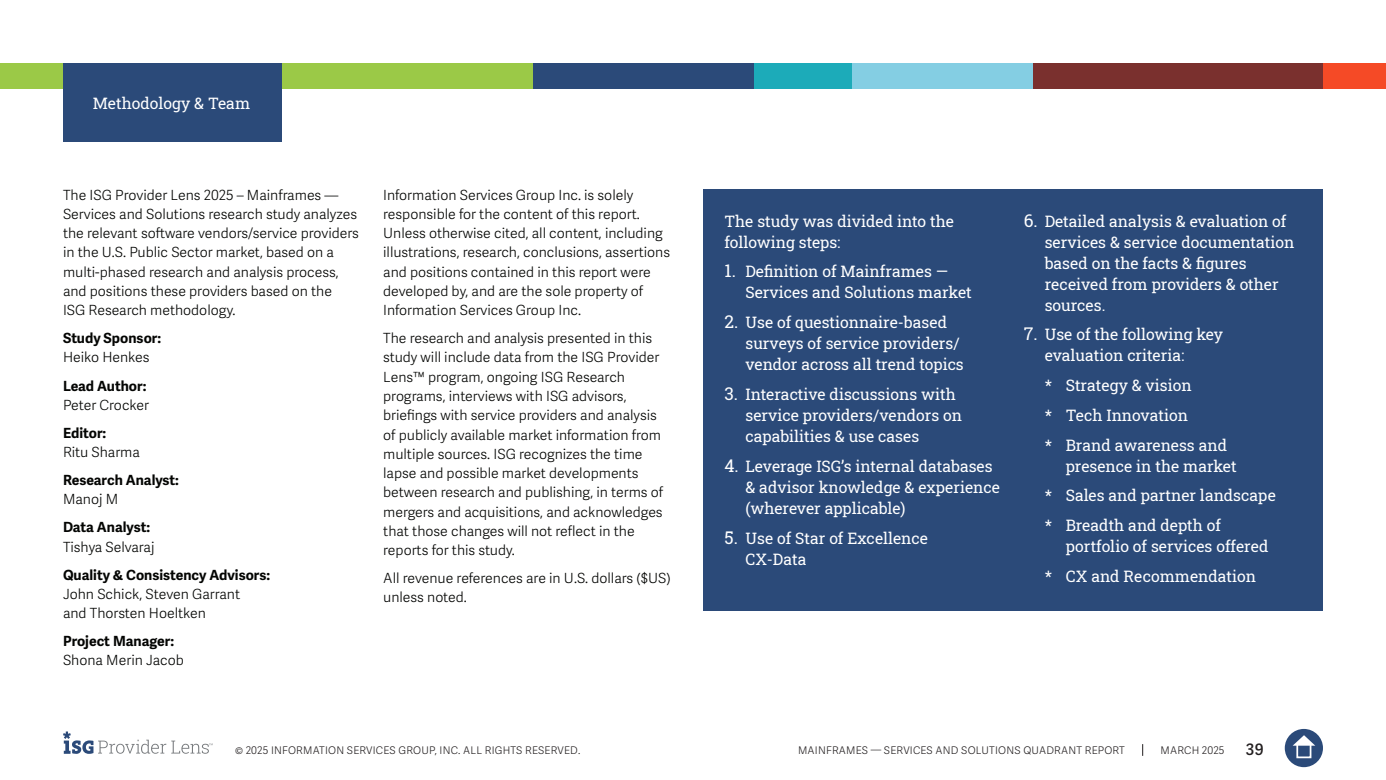
<style>
.page{position:relative;width:1386px;height:780px;background:#fff}
.page>*{position:absolute;margin:0;border:0;box-sizing:border-box;transform-origin:0 0}
.t1{font:15.75px/21px "Roboto Slab ISG P Regular";color:#fff}
.t2{font:600 15.75px "Adelle Sans";color:#231f20}
.t3{font:300 14px/19.2px "Adelle Sans";color:#040503}
.t4{font:700 14px/19.2px "Adelle Sans";color:#040503}
.t5{font:300 10.5px "Adelle Sans";letter-spacing:.02em;color:#231f20}
.s1{font-weight:300}
.s2{font-weight:700}
.s3{font-size:17.5px}
</style>
<div class="page">
<svg style="left:1142px;top:744px;width:1px;height:12px"></svg>
<div style="left:1285px;top:729px;width:38px;height:38px;background:#2b4a79;border-radius:50%"></div>
<svg style="left:1293px;top:735px;width:22px;height:10px"></svg>
<div style="left:1296px;top:743px;width:15px;height:15px;border:2px solid #fff"></div>
<svg style="left:63px;top:731px;width:150px;height:23px"></svg>
<div style="left:0;top:63px;width:533px;height:25px;background:#9bc947"></div>
<div style="left:533px;top:63px;width:223px;height:25px;background:#2b4a79"></div>
<div style="left:850px;top:63px;width:184px;height:25px;background:#84cee3"></div>
<div style="left:1323px;top:63px;width:63px;height:25px;background:#f54a26"></div>
<div style="left:1033px;top:63px;width:290px;height:25px;background:#7a302e"></div>
<div style="left:754px;top:63px;width:98px;height:25px;background:#1cabb9"></div>
<div style="left:63px;top:63px;width:218px;height:79px;background:#2b4a79"></div>
<div style="left:704px;top:189px;width:619px;height:421px;background:#2b4a79"></div>
<p class="t1" style="left:93px;top:92px;width:159px">Methodology &amp; Team</p>
<p class="t3" style="left:63px;top:185px;width:298px">The ISG Provider Lens 2025 – Mainframes — Services and Solutions research study analyzes the relevant software vendors/service providers in the U.S. Public Sector market, based on a multi-phased research and analysis process, and positions these providers based on the<br>ISG Research methodology.</p>
<p class="t4" style="left:63px;top:329px;width:100px">Study Sponsor:<br><span class="s1">Heiko Henkes</span></p>
<p class="t3" style="left:63px;top:376px;width:88px"><span class="s2">Lead Author:<br></span>Peter Crocker</p>
<p class="t3" style="left:63px;top:423px;width:78px"><span class="s2">Editor:<br></span>Ritu Sharma</p>
<p class="t4" style="left:63px;top:471px;width:118px">Research Analyst:<br><span class="s1">Manoj M</span></p>
<p class="t3" style="left:63px;top:518px;width:93px"><span class="s2">Data Analyst:<br></span>Tishya Selvaraj</p>
<p class="t3" style="left:63px;top:565px;width:209px"><span class="s2">Quality &amp; Consistency Advisors:<br></span>John Schick, Steven Garrant<br>and Thorsten Hoeltken</p>
<p class="t4" style="left:63px;top:632px;width:122px">Project Manager:<br><span class="s1">Shona Merin Jacob</span></p>
<p class="t3" style="left:383px;top:185px;width:288px">Information Services Group Inc. is solely responsible for the content of this report.<br>Unless otherwise cited, all content, including illustrations, research, conclusions, assertions and positions contained in this report were developed by, and are the sole property of Information Services Group Inc.</p>
<p class="t3" style="left:383px;top:329px;width:282px">The research and analysis presented in this study will include data from the ISG Provider Lens™ program, ongoing ISG Research programs, interviews with ISG advisors, briefings with service providers and analysis of publicly available market information from multiple sources. ISG recognizes the time lapse and possible market developments between research and publishing, in terms of mergers and acquisitions, and acknowledges that those changes will not reflect in the reports for this study.</p>
<p class="t3" style="left:383px;top:569px;width:289px">All revenue references are in U.S. dollars ($US) unless noted.</p>
<p class="t1" style="left:724px;top:210px;width:231px">The study was divided into the following steps:</p>
<p class="t1" style="left:746px;top:261px;width:228px;text-indent:-21px"><span class="s3">1.</span> Definition of Mainframes —<br>Services and Solutions market</p>
<p class="t1" style="left:746px;top:311px;width:220px;text-indent:-21px"><span class="s3">2.</span> Use of questionnaire-based surveys of service providers/ vendor across all trend topics</p>
<p class="t1" style="left:746px;top:383px;width:218px;text-indent:-21px"><span class="s3">3.</span> Interactive discussions with service providers/vendors on capabilities &amp; use cases</p>
<p class="t1" style="left:746px;top:455px;width:256px;text-indent:-21px"><span class="s3">4.</span> Leverage ISG’s internal databases &amp; advisor knowledge &amp; experience (wherever applicable)</p>
<p class="t1" style="left:746px;top:527px;width:184px;text-indent:-21px"><span class="s3">5.</span> Use of Star of Excellence<br>CX-Data</p>
<p class="t1" style="left:1045px;top:210px;width:251px;text-indent:-21px"><span class="s3">6.</span> Detailed analysis &amp; evaluation of services &amp; service documentation based on the facts &amp; figures received from providers &amp; other sources.</p>
<p class="t1" style="left:1045px;top:324px;width:180px;text-indent:-21px"><span class="s3">7.</span> Use of the following key evaluation criteria:</p>
<p class="t1" style="left:1045px;top:374px;width:149px">* Strategy &amp; vision</p>
<p class="t1" style="left:1045px;top:404px;width:145px">* Tech Innovation</p>
<p class="t1" style="left:1066px;top:434px;width:172px;text-indent:-21px">* Brand awareness and presence in the market</p>
<p class="t1" style="left:1045px;top:485px;width:233px">* Sales and partner landscape</p>
<p class="t1" style="left:1066px;top:514px;width:204px;text-indent:-21px">* Breadth and depth of portfolio of services offered</p>
<p class="t1" style="left:1045px;top:565px;width:213px">* CX and Recommendation</p>
<p class="t5" style="left:235px;top:744px;width:347px">© 2025 INFORMATION SERVICES GROUP, INC. ALL RIGHTS RESERVED.</p>
<p class="t5" style="left:798px;top:744px;width:328px">MAINFRAMES — SERVICES AND SOLUTIONS QUADRANT REPORT</p>
<p class="t5" style="left:1161px;top:744px;width:65px">MARCH 2025</p>
<p class="t2" style="left:1246px;top:740px;width:19px">39</p>
</div>
